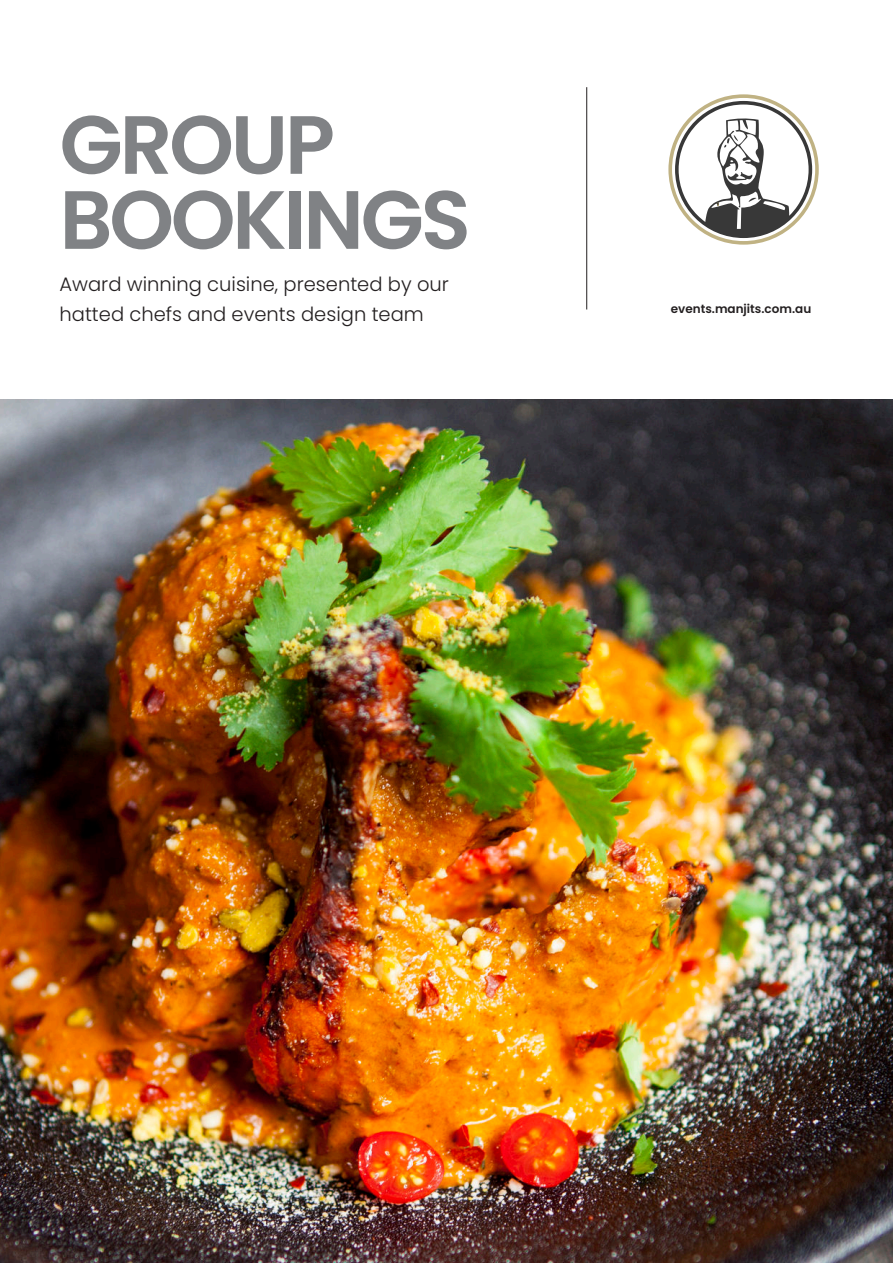
<style>
.page{position:relative;width:893px;height:1263px;background:#fff}
.page>*{position:absolute;margin:0;border:0;box-sizing:border-box;transform-origin:0 0}
.t1{font:600 82.5px/75px "Poppins";letter-spacing:-.04em;color:#808285}
.t2{font:300 19.5px/30px "Poppins";color:#231f20}
.t3{font:600 12px "Poppins";color:#231f20}
</style>
<div class="page">
<img style="left:0;top:399px;width:893px;height:864px">
<hr style="left:586px;top:87px;width:1px;height:222px;background:#231f20">
<svg style="left:668px;top:94px;width:151px;height:151px"></svg>
<h1 class="t1" style="left:60px;top:115px;width:413px">GROUP<br>BOOKINGS</h1>
<p class="t2" style="left:60px;top:269px;width:391px">Award winning cuisine, presented by our hatted chefs and events design team</p>
<p class="t3" style="left:671px;top:304px;width:142px">events.manjits.com.au</p>
</div>
